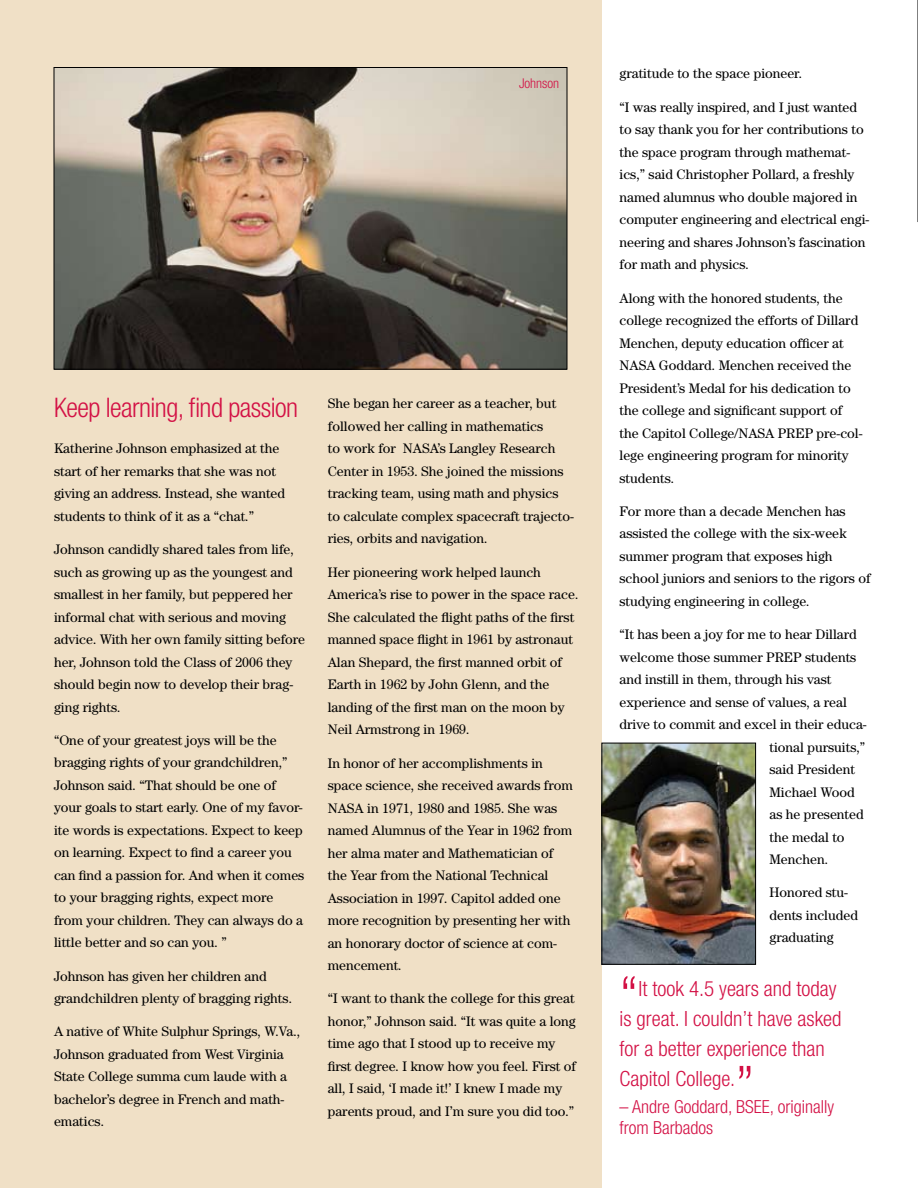
<style>
.page{position:relative;width:918px;height:1188px;background:#fff}
.page>*{position:absolute;margin:0;border:0;box-sizing:border-box;transform-origin:0 0}
.t1{font:300 condensed 54px "Helvetica Neue LT Com";color:#d31145}
.t2{font:300 condensed 27px "Helvetica Neue LT Com";letter-spacing:-.02em;color:#d31145}
.t3{font:300 condensed 21px/30px "Helvetica Neue LT Com";color:#d31145}
.t4{font:300 condensed 18px "Helvetica Neue LT Com";color:#d31145}
.t5{font:13.8px/22.5px "Century";color:#000}
.t6{font:300 condensed 13.5px "Helvetica Neue LT Com";color:#d31145}
</style>
<div class="page">
<div style="left:0;top:0;width:602px;height:1188px;background:#f0e0c6"></div>
<img style="left:56px;top:69px;width:509px;height:299px">
<div style="left:54px;top:67px;width:513px;height:303px;border:1px solid #000"></div>
<img style="left:604px;top:745px;width:150px;height:218px">
<div style="left:602px;top:743px;width:154px;height:222px;border:1px solid #000"></div>
<svg style="left:917px;top:0;width:1px;height:222px"></svg>
<p class="t6" style="left:519px;top:75px;width:42px">Johnson</p>
<h2 class="t2" style="left:54px;top:392px;width:246px">Keep learning, find passion</h2>
<p class="t5" style="left:54px;top:437px;width:233px">Katherine Johnson emphasized at the start of her remarks that she was not giving an address. Instead, she wanted students to think of it as a “chat.”</p>
<p class="t5" style="left:54px;top:538px;width:253px">Johnson candidly shared tales from life, such as growing up as the youngest and smallest in her family, but peppered her informal chat with serious and moving advice. With her own family sitting before her, Johnson told the Class of 2006 they should begin now to develop their brag&shy;ging rights.</p>
<p class="t5" style="left:54px;top:729px;width:252px">“One of your greatest joys will be the bragging rights of your grandchildren,” Johnson said. “That should be one of your goals to start early. One of my favor&shy;ite words is expectations. Expect to keep on learning. Expect to find a career you can find a passion for. And when it comes to your bragging rights, expect more from your children. They can always do a little better and so can you. ”</p>
<p class="t5" style="left:54px;top:964px;width:240px">Johnson has given her children and grandchildren plenty of bragging rights.</p>
<p class="t5" style="left:54px;top:1020px;width:248px">A native of White Sulphur Springs, W.Va.,<br>Johnson graduated from West Virginia<br>State College summa cum laude with a bachelor’s degree in French and math&shy;ematics.</p>
<p class="t5" style="left:328px;top:392px;width:248px">She began her career as a teacher, but followed her calling in mathematics<br>to work for NASA’s Langley Research Center in 1953. She joined the missions tracking team, using math and physics to calculate complex spacecraft trajecto&shy;ries, orbits and navigation.</p>
<p class="t5" style="left:328px;top:561px;width:252px">Her pioneering work helped launch America’s rise to power in the space race.<br>She calculated the flight paths of the first manned space flight in 1961 by astronaut Alan Shepard, the first manned orbit of Earth in 1962 by John Glenn, and the landing of the first man on the moon by Neil Armstrong in 1969.</p>
<p class="t5" style="left:328px;top:751px;width:247px">In honor of her accomplishments in space science, she received awards from NASA in 1971, 1980 and 1985. She was named Alumnus of the Year in 1962 from her alma mater and Mathematician of the Year from the National Technical Association in 1997. Capitol added one more recognition by presenting her with an honorary doctor of science at com&shy;mencement.</p>
<p class="t5" style="left:328px;top:987px;width:250px">“I want to thank the college for this great honor,” Johnson said. “It was quite a long time ago that I stood up to receive my first degree. I know how you feel. First of all, I said, ‘I made it!’ I knew I made my parents proud, and I’m sure you did too.”</p>
<p class="t5" style="left:620px;top:62px;width:184px">gratitude to the space pioneer.</p>
<p class="t5" style="left:620px;top:96px;width:251px">“I was really inspired, and I just wanted to say thank you for her contributions to the space program through mathemat&shy;ics,” said Christopher Pollard, a freshly named alumnus who double majored in computer engineering and electrical engi&shy;neering and shares Johnson’s fascination for math and physics.</p>
<p class="t5" style="left:620px;top:286px;width:245px">Along with the honored students, the college recognized the efforts of Dillard Menchen, deputy education officer at NASA Goddard. Menchen received the President’s Medal for his dedication to the college and significant support of the Capitol College/NASA PREP pre-col&shy;lege engineering program for minority students.</p>
<p class="t5" style="left:620px;top:500px;width:253px">For more than a decade Menchen has assisted the college with the six-week summer program that exposes high school juniors and seniors to the rigors of studying engineering in college.</p>
<p class="t5" style="left:620px;top:623px;width:239px">“It has been a joy for me to hear Dillard</p>
<p class="t5" style="left:620px;top:645px;width:238px">welcome those summer PREP students</p>
<p class="t5" style="left:620px;top:668px;width:214px">and instill in them, through his vast</p>
<p class="t5" style="left:620px;top:690px;width:229px">experience and sense of values, a real</p>
<p class="t5" style="left:620px;top:713px;width:249px">drive to commit and excel in their educa-</p>
<p class="t5" style="left:769px;top:735px;width:97px">tional pursuits,”</p>
<p class="t5" style="left:769px;top:758px;width:87px">said President</p>
<p class="t5" style="left:769px;top:780px;width:87px">Michael Wood</p>
<p class="t5" style="left:769px;top:803px;width:96px">as he presented</p>
<p class="t5" style="left:769px;top:825px;width:77px">the medal to</p>
<p class="t5" style="left:769px;top:848px;width:60px">Menchen.</p>
<p class="t5" style="left:769px;top:881px;width:90px">Honored stu&shy;dents included graduating</p>
<h1 class="t1" style="left:620px;top:964px;width:21px">“</h1>
<h3 class="t3" style="left:620px;top:974px;width:224px;text-indent:19px">It took 4.5 years and today is great. I couldn’t have asked for a better experience than<br>Capitol College.</h3>
<h3 class="t4" style="left:620px;top:1096px;width:216px">– Andre Goddard, BSEE, originally</h3>
<h1 class="t1" style="left:735px;top:1054px;width:21px">”</h1>
<h3 class="t4" style="left:620px;top:1117px;width:95px">from Barbados</h3>
</div>
